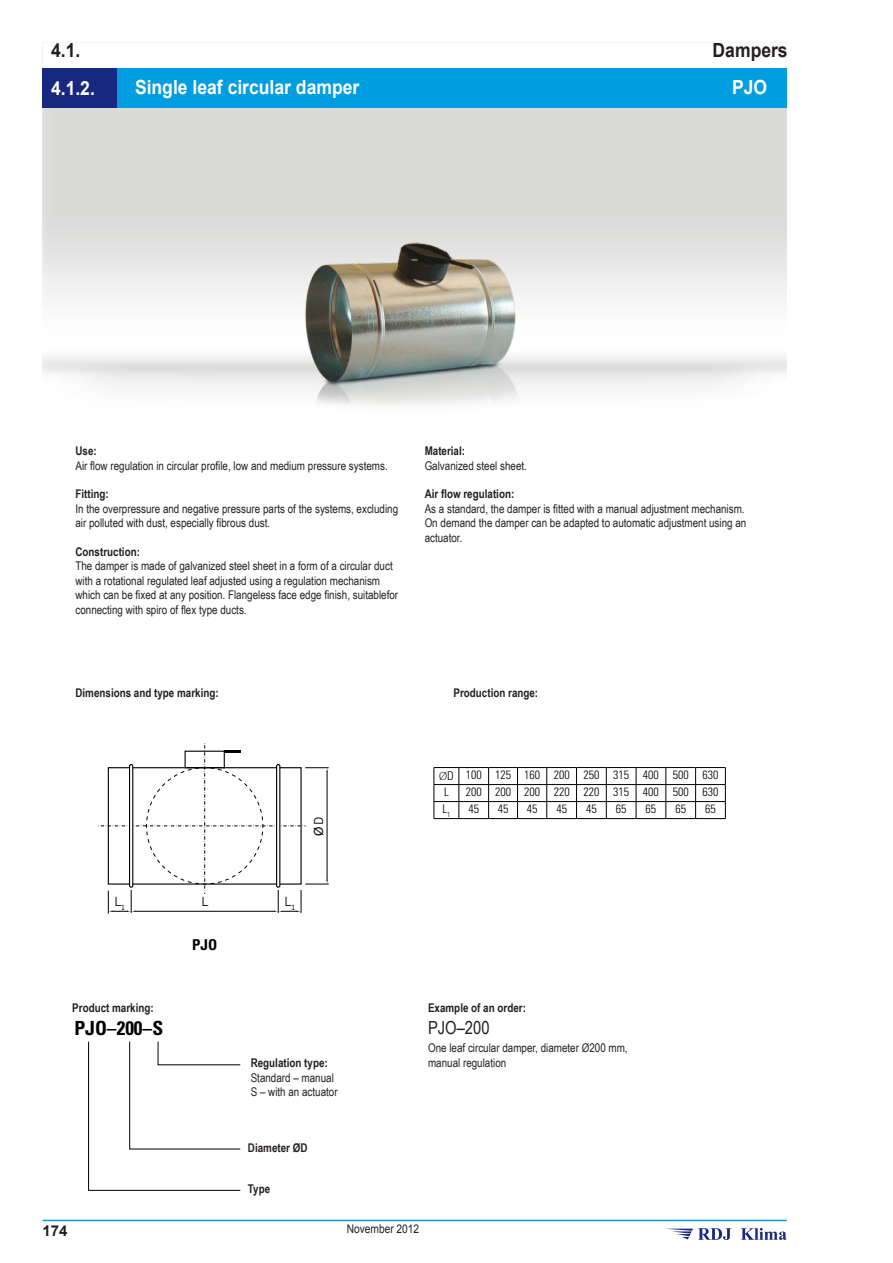
<style>
.page{position:relative;width:893px;height:1263px;background:#fff}
.page>*{position:absolute;margin:0;border:0;box-sizing:border-box;transform-origin:0 0}
.Naglowek3{font:700 19.5px "Arial";color:#fff;scale:.9 1}
.Naglowek_2{font:700 19.5px "Arial";color:#231f20;scale:.9 1}
.t1{font:700 condensed 19.5px "Univers Pl LT";color:#000}
.Tekst_bold{font:18px "Arial Narrow";color:#231f20}
.t2{font:700 15px "Arial";color:#231f20}
.t3{font:700 condensed 15px "Univers Pl LT";color:#000}
.t4{font:13.5px "Bell Gothic EU Normal";color:#000}
.t5{font:13.5px "Myriad Pro";color:#000}
.Tekst{font:12px/14.4px "Arial Narrow";color:#231f20}
.Tekst_bold-2{font:700 12px "Arial Narrow";color:#231f20}
.Tekst_bold-3{font:12px "Arial Narrow";color:#231f20}
.t6{font:300 condensed 12px/17px "Univers Pl LT";color:#000}
.t7{font:12px "Arial";color:#231f20;scale:.85 1}
.s1{font-family:"Bell Gothic EU Normal"}
.s2{font-family:"Myriad Pro";font-stretch:normal}
</style>
<div class="page">
<hr style="left:43px;top:1220px;width:744px;height:1px;background:#009ee0">
<svg style="left:665px;top:1228px;width:122px;height:12px"></svg>
<img style="left:299px;top:239px;width:231px;height:171px">
<svg style="left:100px;top:743px;width:229px;height:171px"></svg>
<div style="left:43px;top:68px;width:74px;height:40px;background:#172881"></div>
<div style="left:117px;top:68px;width:670px;height:40px;background:#009ee0"></div>
<svg style="left:88px;top:1041px;width:153px;height:150px"></svg>
<hr style="left:459px;top:767px;width:30px;height:1px;background:#000">
<hr style="left:517px;top:767px;width:30px;height:1px;background:#000">
<hr style="left:576px;top:767px;width:30px;height:1px;background:#000">
<hr style="left:606px;top:767px;width:30px;height:1px;background:#000">
<hr style="left:636px;top:767px;width:30px;height:1px;background:#000">
<hr style="left:666px;top:767px;width:30px;height:1px;background:#000">
<hr style="left:696px;top:767px;width:30px;height:1px;background:#000">
<hr style="left:459px;top:784px;width:30px;height:1px;background:#000">
<hr style="left:517px;top:784px;width:30px;height:1px;background:#000">
<hr style="left:576px;top:784px;width:30px;height:1px;background:#000">
<hr style="left:606px;top:784px;width:30px;height:1px;background:#000">
<hr style="left:636px;top:784px;width:30px;height:1px;background:#000">
<hr style="left:666px;top:784px;width:30px;height:1px;background:#000">
<hr style="left:696px;top:784px;width:30px;height:1px;background:#000">
<hr style="left:459px;top:801px;width:30px;height:1px;background:#000">
<hr style="left:517px;top:801px;width:30px;height:1px;background:#000">
<hr style="left:576px;top:801px;width:30px;height:1px;background:#000">
<hr style="left:606px;top:801px;width:30px;height:1px;background:#000">
<svg style="left:606px;top:768px;width:1px;height:50px"></svg>
<hr style="left:636px;top:801px;width:30px;height:1px;background:#000">
<svg style="left:636px;top:768px;width:1px;height:50px"></svg>
<hr style="left:666px;top:801px;width:30px;height:1px;background:#000">
<svg style="left:666px;top:768px;width:1px;height:50px"></svg>
<hr style="left:696px;top:801px;width:30px;height:1px;background:#000">
<svg style="left:695px;top:768px;width:1px;height:50px"></svg>
<svg style="left:725px;top:768px;width:1px;height:50px"></svg>
<svg style="left:434px;top:767px;width:26px;height:52px"></svg>
<hr style="left:459px;top:818px;width:30px;height:1px;background:#000">
<svg style="left:488px;top:767px;width:30px;height:52px"></svg>
<hr style="left:517px;top:818px;width:30px;height:1px;background:#000">
<svg style="left:546px;top:767px;width:31px;height:52px"></svg>
<hr style="left:576px;top:818px;width:30px;height:1px;background:#000">
<hr style="left:606px;top:818px;width:30px;height:1px;background:#000">
<hr style="left:636px;top:818px;width:30px;height:1px;background:#000">
<hr style="left:666px;top:818px;width:30px;height:1px;background:#000">
<hr style="left:696px;top:818px;width:30px;height:1px;background:#000">
<p class="Naglowek_2" style="left:51px;top:37px;width:34px">4.1.</p>
<p class="Naglowek_2" style="left:713px;top:37px;width:85px">Dampers</p>
<p class="Naglowek3" style="left:51px;top:75px;width:50px">4.1.2.</p>
<p class="Naglowek3" style="left:135px;top:75px;width:251px">Single leaf circular damper</p>
<p class="Naglowek3" style="left:732px;top:75px;width:41px">PJO</p>
<p class="Tekst_bold-2" style="left:75px;top:442px;width:23px">Use:</p>
<p class="Tekst" style="left:75px;top:458px;width:314px">Air flow regulation in circular profile, low and medium pressure systems.</p>
<p class="Tekst_bold-2" style="left:75px;top:485px;width:35px">Fitting:</p>
<p class="Tekst" style="left:75px;top:501px;width:324px">In the overpressure and negative pressure parts of the systems, excluding air polluted with dust, especially fibrous dust.</p>
<p class="Tekst_bold-2" style="left:75px;top:543px;width:66px">Construction:</p>
<p class="Tekst" style="left:75px;top:559px;width:324px">The damper is made of galvanized steel sheet in a form of a circular duct with a rotational regulated leaf adjusted using a regulation mechanism which can be fixed at any position. Flangeless face edge finish, suitablefor connecting with spiro of flex type ducts.</p>
<p class="Tekst_bold-2" style="left:425px;top:442px;width:42px">Material:</p>
<p class="Tekst" style="left:425px;top:458px;width:104px">Galvanized steel sheet.</p>
<p class="Tekst_bold-2" style="left:425px;top:485px;width:91px">Air flow regulation:</p>
<p class="Tekst" style="left:425px;top:501px;width:323px">As a standard, the damper is fitted with a manual adjustment mechanism.<br>On demand the damper can be adapted to automatic adjustment using an actuator.</p>
<p class="Tekst_bold-2" style="left:75px;top:683px;width:145px">Dimensions and type marking:</p>
<p class="Tekst_bold-2" style="left:453px;top:683px;width:86px">Production range:</p>
<p class="t5" style="left:310px;top:836px;width:21px;rotate:-90deg">Ø <span class="s1">D</span></p>
<p class="t6" style="left:444px;top:766px;width:276px;text-indent:-5px"><span class="s2">Ø</span>D 100 125 160 200 250 315 400 500 630<br>L</p>
<p class="t6" style="left:466px;top:783px;width:254px">200 200 200 220 220 315 400 500 630</p>
<p class="t6" style="left:442px;top:800px;width:9px">L<sub>1</sub></p>
<p class="t6" style="left:468px;top:800px;width:12px">45</p>
<p class="t6" style="left:498px;top:800px;width:12px">45</p>
<p class="t6" style="left:527px;top:800px;width:12px">45</p>
<p class="t6" style="left:556px;top:800px;width:12px">45</p>
<p class="t6" style="left:586px;top:800px;width:12px">45</p>
<p class="t6" style="left:616px;top:800px;width:12px">65</p>
<p class="t6" style="left:646px;top:800px;width:12px">65</p>
<p class="t6" style="left:675px;top:800px;width:12px">65</p>
<p class="t6" style="left:705px;top:800px;width:12px">65</p>
<p class="t4" style="left:114px;top:893px;width:13px">L<sub>1</sub></p>
<p class="t4" style="left:284px;top:893px;width:13px">L<sub>1</sub></p>
<p class="t4" style="left:201px;top:893px;width:9px">L</p>
<p class="t3" style="left:192px;top:935px;width:27px">PJO</p>
<p class="Tekst_bold-2" style="left:72px;top:999px;width:83px">Product marking:</p>
<p class="t1" style="left:74px;top:1016px;width:90px">PJO–200–S</p>
<p class="Tekst_bold-2" style="left:251px;top:1054px;width:79px">Regulation type:</p>
<p class="Tekst_bold-3" style="left:251px;top:1069px;width:85px">Standard – manual</p>
<p class="Tekst_bold-3" style="left:251px;top:1083px;width:88px">S – with an actuator</p>
<p class="Tekst_bold-2" style="left:428px;top:999px;width:99px">Example of an order:</p>
<p class="Tekst_bold" style="left:428px;top:1014px;width:63px">PJO–200</p>
<p class="Tekst_bold-3" style="left:428px;top:1039px;width:201px">One leaf circular damper, diameter Ø200 mm,</p>
<p class="Tekst_bold-3" style="left:428px;top:1054px;width:80px">manual regulation</p>
<p class="Tekst_bold-2" style="left:248px;top:1138px;width:61px">Diameter ØD</p>
<p class="Tekst_bold-2" style="left:248px;top:1179px;width:24px">Type</p>
<p class="t2" style="left:43px;top:1220px;width:27px">174</p>
<p class="t7" style="left:347px;top:1221px;width:87px">November 2012</p>
</div>
